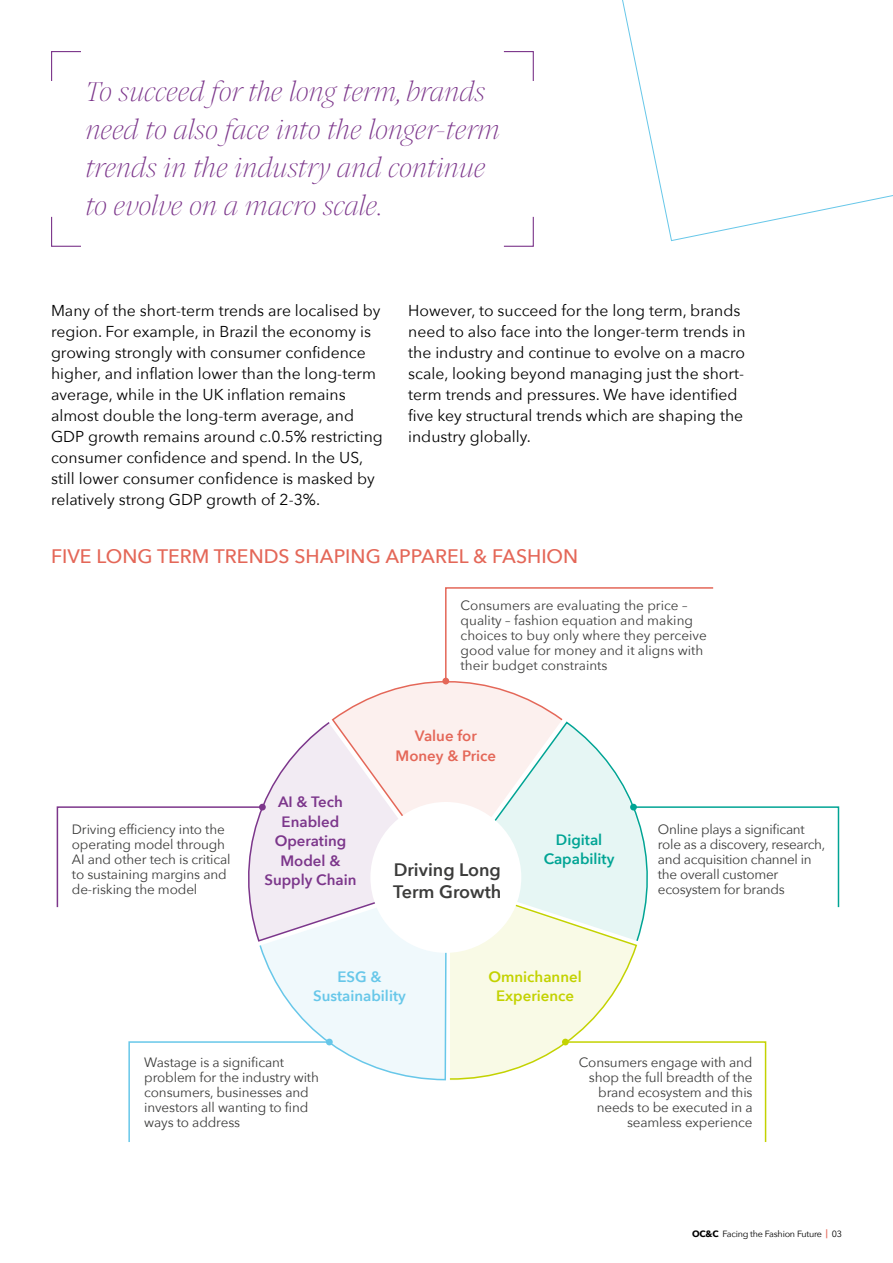
<style>
.page{position:relative;width:893px;height:1263px;background:#fff}
.page>*{position:absolute;margin:0;border:0;box-sizing:border-box;transform-origin:0 0}
.t1{font:italic 200 28.35px/37.8px "Pensum Display";letter-spacing:-.01em;color:#7c368b;scale:1.06 1}
.t2{font:500 19.5px "Avenir Next";color:#e46758}
.t3{font:600 18px/22.5px "Avenir Next";color:#3c3c3b}
.t4{font:15.75px/21px "Avenir Next";color:#000}
.t5{font:600 15px/19.5px "Avenir Next";color:#7c368b;text-align:center}
.t6{font:600 15px/19.5px "Avenir Next";color:#c3d200;text-align:center}
.t7{font:600 15px/19.5px "Avenir Next";color:#e46758;text-align:center}
.t8{font:600 15px/19.5px "Avenir Next";color:#67c7e9;text-align:center}
.t9{font:600 15px/19.5px "Avenir Next";color:#00a494;text-align:center}
.t10{font:13.5px/15px "Avenir Next";letter-spacing:-.01em;color:#3c3c3b}
.t11{font:9px "Avenir Next";letter-spacing:-.025em;color:#000}
.s1{font-weight:700}
</style>
<div class="page">
<svg style="left:622px;top:0;width:271px;height:241px"></svg>
<svg style="left:51px;top:51px;width:30px;height:30px"></svg>
<svg style="left:503px;top:51px;width:31px;height:30px"></svg>
<svg style="left:51px;top:216px;width:30px;height:31px"></svg>
<svg style="left:503px;top:216px;width:31px;height:31px"></svg>
<svg style="left:331px;top:678px;width:232px;height:124px"></svg>
<svg style="left:260px;top:720px;width:180px;height:86px"></svg>
<svg style="left:453px;top:720px;width:183px;height:86px"></svg>
<svg style="left:445px;top:587px;width:269px;height:96px"></svg>
<div style="left:442px;top:678px;width:7px;height:6px;background:#e46758;border-radius:50%"></div>
<div style="left:630px;top:804px;width:7px;height:6px;background:#00a494;border-radius:50%"></div>
<div style="left:259px;top:804px;width:7px;height:6px;background:#7c368b;border-radius:50%"></div>
<svg style="left:56px;top:806px;width:784px;height:336px"></svg>
<div style="left:326px;top:1039px;width:7px;height:6px;background:#67c7e9;border-radius:50%"></div>
<h1 class="t1" style="left:85px;top:72px;width:393px">To succeed for the long term, brands need to also face into the longer-term trends in the industry and continue to evolve on a macro scale.</h1>
<p class="t4" style="left:51px;top:299px;width:333px">Many of the short-term trends are localised by region. For example, in Brazil the economy is growing strongly with consumer confidence higher, and inflation lower than the long-term average, while in the UK inflation remains almost double the long-term average, and GDP growth remains around c.0.5% restricting consumer confidence and spend. In the US, still lower consumer confidence is masked by relatively strong GDP growth of 2-3%.</p>
<p class="t4" style="left:408px;top:299px;width:339px">However, to succeed for the long term, brands need to also face into the longer-term trends in the industry and continue to evolve on a macro scale, looking beyond managing just the short&shy;term trends and pressures. We have identified five key structural trends which are shaping the industry globally.</p>
<p class="t2" style="left:51px;top:539px;width:529px">FIVE LONG TERM TRENDS SHAPING APPAREL &amp; FASHION</p>
<p class="t10" style="left:461px;top:597px;width:248px">Consumers are evaluating the price – quality – fashion equation and making choices to buy only where they perceive good value for money and it aligns with their budget constraints</p>
<p class="t10" style="left:72px;top:821px;width:160px">Driving efficiency into the operating model through<br>AI and other tech is critical to sustaining margins and de-risking the model</p>
<p class="t5" style="left:264px;top:792px;width:93px">AI &amp; Tech<br>Enabled<br>Operating<br>Model &amp;<br>Supply Chain</p>
<p class="t7" style="left:396px;top:726px;width:102px">Value for<br>Money &amp; Price</p>
<p class="t3" style="left:393px;top:858px;width:110px">Driving Long<br>Term Growth</p>
<p class="t9" style="left:544px;top:829px;width:72px">Digital<br>Capability</p>
<p class="t8" style="left:313px;top:966px;width:94px">ESG &amp;<br>Sustainability</p>
<p class="t6" style="left:488px;top:966px;width:95px">Omnichannel<br>Experience</p>
<p class="t10" style="left:658px;top:822px;width:169px">Online plays a significant role as a discovery, research, and acquisition channel in the overall customer ecosystem for brands</p>
<p class="t10" style="left:144px;top:1054px;width:176px">Wastage is a significant problem for the industry with consumers, businesses and investors all wanting to find ways to address</p>
<p class="t10" style="left:579px;top:1054px;width:175px;text-align:right">Consumers engage with and shop the full breadth of the brand ecosystem and this needs to be executed in a seamless experience</p>
<p class="t11" style="left:692px;top:1227px;width:151px"><span class="s1">OC&amp;C</span> Facing the Fashion Future <sup>|</sup> 03</p>
</div>
